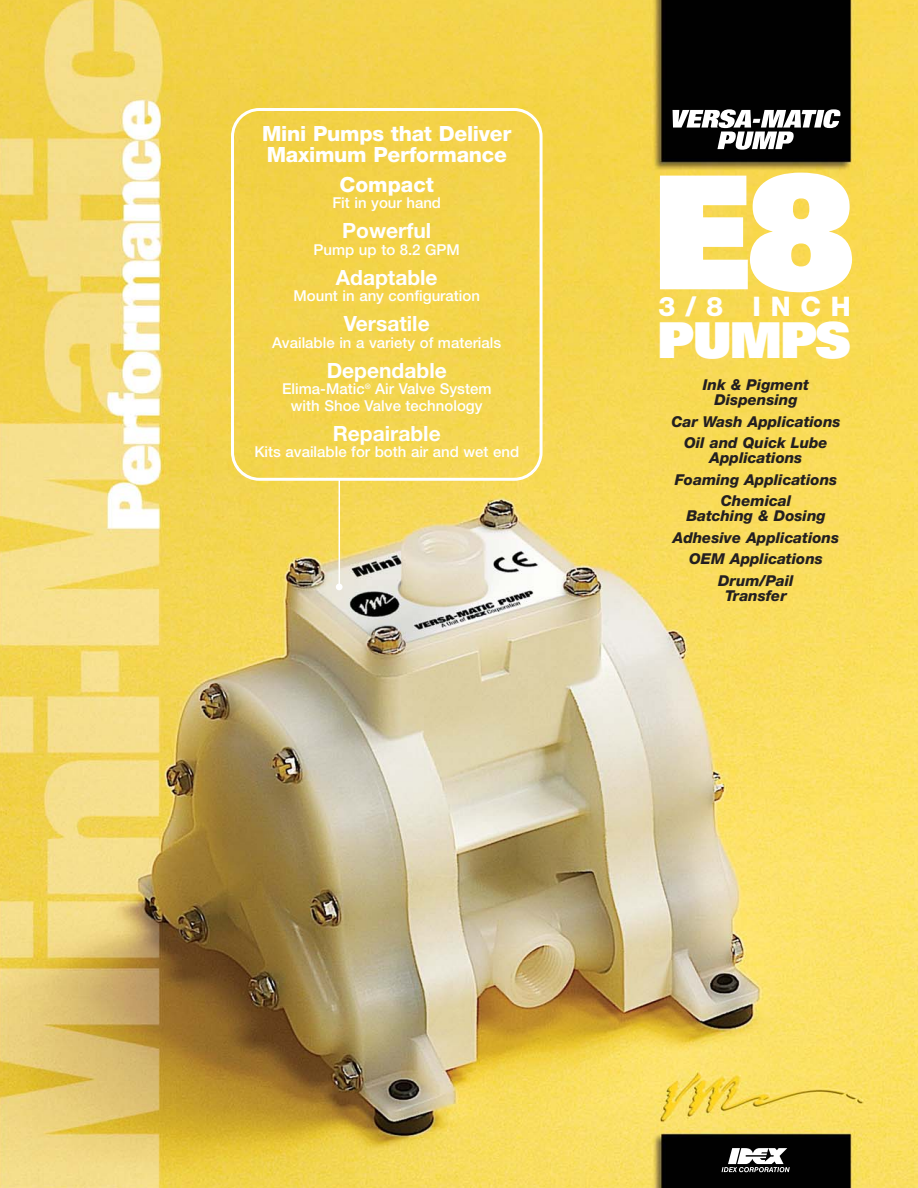
<style>
.page{position:relative;width:918px;height:1188px;background:#fff}
.page>*{position:absolute;margin:0;border:0;box-sizing:border-box;transform-origin:0 0}
.t1{font:900 157.5px "Univers";color:#fff}
.t2{font:900 49.5px "Univers";letter-spacing:-.035em;color:#fff}
.t3{font:800 27px "Helvetica Neue";color:#fff}
.t4{font:700 21px "Helvetica Neue";color:#fff}
.t5{font:800 21px/21px "Helvetica Neue";letter-spacing:-.015em;color:#fff}
.t6{font:italic 800 15px/21.5px "Helvetica Neue";color:#231f20;text-align:center}
.t7{font:500 15px/16.5px "Helvetica Neue";color:#fff;text-align:center}
</style>
<div class="page">
<img style="left:0;top:0;width:918px;height:1188px">
<svg style="left:673px;top:109px;width:168px;height:41px"></svg>
<svg style="left:722px;top:1148px;width:68px;height:24px"></svg>
<hr style="left:339px;top:478px;width:1px;height:108px;background:#fff">
<div style="left:336px;top:584px;width:7px;height:6px;background:#fff;border-radius:50%"></div>
<svg style="left:231px;top:108px;width:312px;height:373px;background:#f3d551"></svg>
<h3 class="t5" style="left:262px;top:125px;width:251px">Mini Pumps that Deliver<br>Maximum Performance</h3>
<h3 class="t5" style="left:340px;top:176px;width:96px">Compact</h3>
<p class="t7" style="left:332px;top:196px;width:110px">Fit in your hand</p>
<h3 class="t4" style="left:342px;top:223px;width:90px">Powerful</h3>
<p class="t7" style="left:314px;top:243px;width:148px">Pump up to 8.2 GPM</p>
<h3 class="t4" style="left:336px;top:270px;width:103px">Adaptable</h3>
<p class="t7" style="left:294px;top:289px;width:188px">Mount in any configuration</p>
<h3 class="t4" style="left:344px;top:316px;width:87px">Versatile</h3>
<p class="t7" style="left:272px;top:336px;width:231px">Available in a variety of materials</p>
<h3 class="t4" style="left:327px;top:363px;width:122px">Dependable</h3>
<p class="t7" style="left:282px;top:382px;width:211px">Elima-Matic<sup>®</sup> Air Valve System with Shoe Valve technology</p>
<h3 class="t4" style="left:333px;top:426px;width:110px">Repairable</h3>
<p class="t7" style="left:254px;top:445px;width:266px">Kits available for both air and wet end</p>
<h1 class="t1" style="left:652px;top:176px;width:206px">E8</h1>
<h3 class="t3" style="left:659px;top:297px;width:194px">3/8 INCH</h3>
<h2 class="t2" style="left:658px;top:322px;width:195px">PUMPS</h2>
<p class="t6" style="left:703px;top:379px;width:108px;line-height:15px">Ink &amp; Pigment<br>Dispensing</p>
<p class="t6" style="left:671px;top:412px;width:171px">Car Wash Applications<br>Oil and Quick Lube</p>
<p class="t6" style="left:675px;top:448px;width:164px">Applications<br>Foaming Applications<br>Chemical</p>
<p class="t6" style="left:673px;top:506px;width:168px">Batching &amp; Dosing<br>Adhesive Applications<br>OEM Applications<br>Drum/Pail</p>
<p class="t6" style="left:725px;top:586px;width:63px">Transfer</p>
</div>
